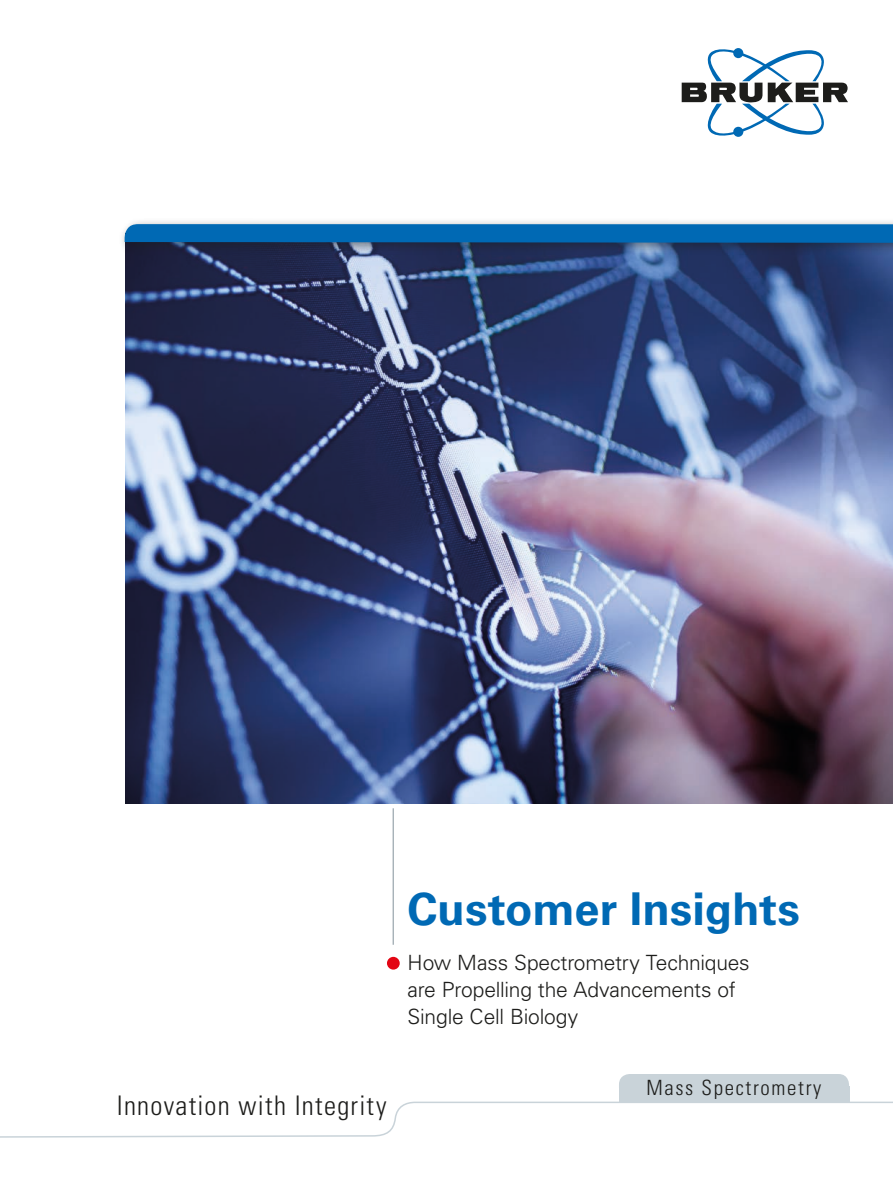
<style>
.page{position:relative;width:893px;height:1187px;background:#fff}
.page>*{position:absolute;margin:0;border:0;box-sizing:border-box;transform-origin:0 0}
.t1{font:700 45px "Univers LT Std";color:#0069b4}
.t2{font:300 condensed 27px "Univers LT Std";letter-spacing:.05em;color:#1d1d1b}
.t3{font:300 21px/27px "Univers LT Std";letter-spacing:-.01em;color:#1d1d1b}
.t4{font:300 condensed 21px "Univers LT Std";letter-spacing:.08em;color:#1d1d1b}
</style>
<div class="page">
<hr style="left:393px;top:808px;width:1px;height:136px;background:#83939c">
<img style="left:125px;top:255px;width:768px;height:548px">
<div style="left:619px;top:1086px;width:230px;height:15px;background:#c9d3d9"></div>
<div style="left:619px;top:1073px;width:230px;height:25px;background:#c9d3d9;border-radius:11px"></div>
<svg style="left:0;top:1100px;width:893px;height:38px"></svg>
<svg style="left:682px;top:48px;width:166px;height:89px"></svg>
<div style="left:387px;top:956px;width:13px;height:13px;background:#e30614;border-radius:50%"></div>
<div style="left:118px;top:218px;width:775px;height:37px;background:#1d1d1b;opacity:.5"></div>
<div style="left:125px;top:224px;width:768px;height:18px;background:#0069b4"></div>
<p class="t2" style="left:117px;top:1089px;width:271px">Innovation with Integrity</p>
<h1 class="t1" style="left:408px;top:882px;width:394px">Customer Insights</h1>
<p class="t3" style="left:408px;top:948px;width:344px">How Mass Spectrometry Techniques are Propelling the Advancements of<br>Single Cell Biology</p>
<p class="t4" style="left:646px;top:1075px;width:177px">Mass Spectrometry</p>
</div>
